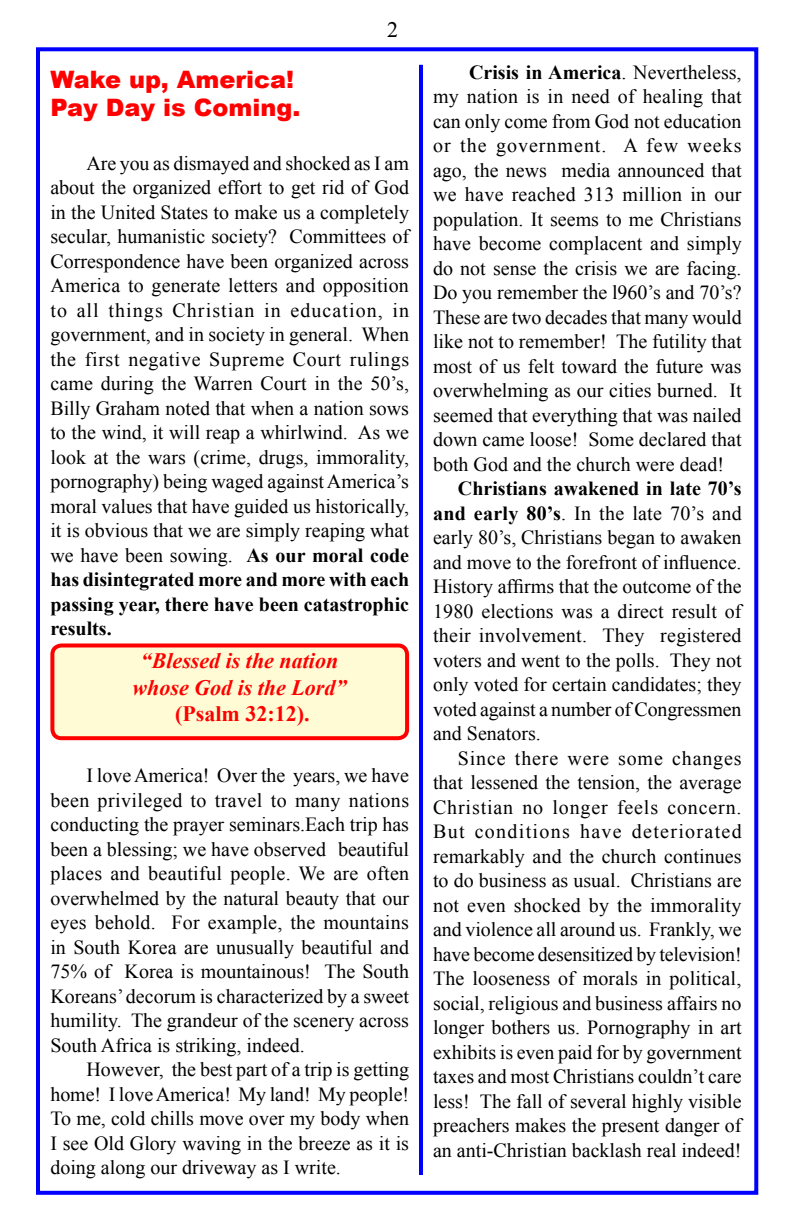
<style>
.page{position:relative;width:792px;height:1224px;background:#fff}
.page>*{position:absolute;margin:0;border:0;box-sizing:border-box;transform-origin:0 0}
.t1{font:900 24px/28.8px "Arial";color:#f00}
.t2{font:italic 700 22px/26.4px "Times New Roman";color:#f00;text-align:center}
.t3{font:700 22px "Times New Roman";color:#f00}
.t4{font:22px "Times New Roman";color:#000}
.t5{font:20px/24.6px "Times New Roman";color:#000;text-align:justify}
.s1{font-weight:700}
</style>
<div class="page">
<div style="left:36px;top:47px;width:722px;height:1148px;border:4px solid #00f"></div>
<div style="left:52px;top:646px;width:355px;height:92px;background:#fffcd5;border-radius:9px"></div>
<div style="left:50px;top:644px;width:359px;height:96px;border:4px solid #f00;border-radius:9px"></div>
<hr style="left:419px;top:65px;width:4px;height:1110px;background:#00f">
<p class="t4" style="left:387px;top:15px;width:12px">2</p>
<p class="t1" style="left:50px;top:64px;width:252px">Wake up, America!<br>Pay Day is Coming.</p>
<p class="t5" style="left:50px;top:150px;width:360px;text-indent:36px">Are you as dismayed and shocked as I am about the organized effort to get rid of God in the United States to make us a completely secular, humanistic society? Committees of Correspondence have been organized across America to generate letters and opposition to all things Christian in education, in government, and in society in general. When the first negative Supreme Court rulings came during the Warren Court in the 50’s, Billy Graham noted that when a nation sows to the wind, it will reap a whirlwind. As we look at the wars (crime, drugs, immorality, pornography) being waged against America’s moral values that have guided us historically, it is obvious that we are simply reaping what we have been sowing. <span class="s1">As our moral code has disintegrated more and more with each passing year, there have been catastrophic results.</span></p>
<p class="t2" style="left:133px;top:647px;width:215px">“Blessed is the nation whose God is the Lord”</p>
<p class="t3" style="left:175px;top:699px;width:136px">(Psalm 32:12).</p>
<p class="t5" style="left:50px;top:763px;width:360px;text-indent:36px">I love America! Over the years, we have been privileged to travel to many nations conducting the prayer seminars.Each trip has been a blessing; we have observed beautiful places and beautiful people. We are often overwhelmed by the natural beauty that our eyes behold. For example, the mountains in South Korea are unusually beautiful and 75% of Korea is mountainous! The South Koreans’ decorum is characterized by a sweet humility. The grandeur of the scenery across South Africa is striking, indeed.</p>
<p class="t5" style="left:50px;top:1057px;width:360px;text-indent:36px">However, the best part of a trip is getting home! I love America! My land! My people!<br>To me, cold chills move over my body when I see Old Glory waving in the breeze as it is doing along our driveway as I write.</p>
<p class="t5" style="left:433px;top:59px;width:310px;text-indent:36px"><span class="s1">Crisis in America</span>. Nevertheless, my nation is in need of healing that can only come from God not education or the government. A few weeks ago, the news media announced that we have reached 313 million in our population. It seems to me Christians have become complacent and simply do not sense the crisis we are facing.<br>Do you remember the l960’s and 70’s?<br>These are two decades that many would like not to remember! The futility that most of us felt toward the future was overwhelming as our cities burned. It seemed that everything that was nailed down came loose! Some declared that both God and the church were dead!</p>
<p class="t5" style="left:433px;top:476px;width:310px;text-indent:25px"><span class="s1">Christians awakened in late 70’s and early 80’s</span>. In the late 70’s and early 80’s, Christians began to awaken and move to the forefront of influence.<br>History affirms that the outcome of the 1980 elections was a direct result of their involvement. They registered voters and went to the polls. They not only voted for certain candidates; they voted against a number of Congressmen and Senators.</p>
<p class="t5" style="left:433px;top:745px;width:310px;text-indent:25px">Since there were some changes that lessened the tension, the average Christian no longer feels concern.<br>But conditions have deteriorated remarkably and the church continues to do business as usual. Christians are not even shocked by the immorality and violence all around us. Frankly, we have become desensitized by television!<br>The looseness of morals in political, social, religious and business affairs no longer bothers us. Pornography in art exhibits is even paid for by government taxes and most Christians couldn’t care less! The fall of several highly visible preachers makes the present danger of an anti-Christian backlash real indeed!</p>
</div>
